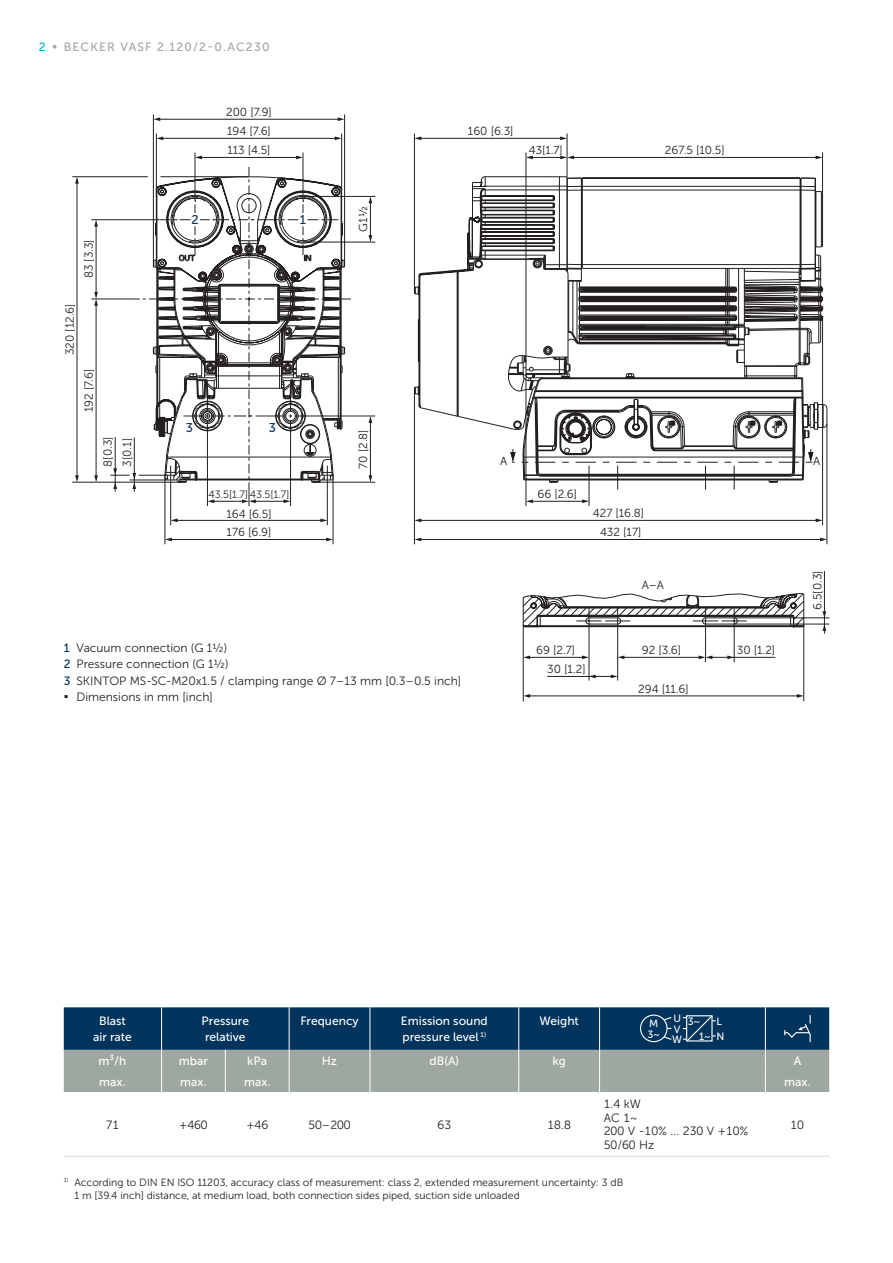
<style>
.page{position:relative;width:893px;height:1263px;background:#fff}
.page>*{position:absolute;margin:0;border:0;box-sizing:border-box;transform-origin:0 0}
.t1{font:700 13.5px "Verdana";color:#231f20}
.t2{font:12.75px "Museo Sans 500";color:#0d355a}
.t3{font:12px/16.5px "Museo Sans 300";color:#231f20}
.t4{font:12px/16.5px "Museo Sans 500";color:#fff}
.t5{font:12px "Museo Sans 500";letter-spacing:.1em;color:#9fa8a0}
.t6{font:12px/16.5px "Museo Sans 500";color:#00345c;text-align:justify}
.t7{font:11.7px/19px "Museo Sans 300";color:#231f20}
.t8{font:11.7px "Museo Sans 300";color:#101315}
.t9{font:11.4px "Museo Sans 300";color:#231f20}
.t10{font:10.65px "Museo Sans 300";color:#231f20}
.t11{font:10.5px/13.5px "Museo Sans 300";color:#231f20}
.t12{font:10.5px/15.3px "Museo Sans 500";color:#fff}
.s1{color:#00b7c7}
</style>
<div class="page">
<svg style="left:821px;top:538px;width:6px;height:3px"></svg>
<hr style="left:822px;top:153px;width:1px;height:39px;background:#231f20">
<hr style="left:822px;top:318px;width:1px;height:207px;background:#231f20">
<hr style="left:827px;top:424px;width:1px;height:120px;background:#231f20">
<hr style="left:420px;top:138px;width:141px;height:1px;background:#231f20">
<svg style="left:414px;top:136px;width:7px;height:4px"></svg>
<svg style="left:560px;top:136px;width:7px;height:4px"></svg>
<hr style="left:72px;top:482px;width:109px;height:1px;background:#231f20">
<svg style="left:91px;top:114px;width:255px;height:369px"></svg>
<svg style="left:72px;top:157px;width:274px;height:324px"></svg>
<svg style="left:195px;top:156px;width:7px;height:3px"></svg>
<svg style="left:296px;top:156px;width:7px;height:3px"></svg>
<hr style="left:162px;top:138px;width:174px;height:1px;background:#231f20">
<svg style="left:156px;top:136px;width:7px;height:4px"></svg>
<svg style="left:335px;top:136px;width:7px;height:4px"></svg>
<hr style="left:159px;top:119px;width:180px;height:1px;background:#231f20">
<svg style="left:153px;top:117px;width:7px;height:4px"></svg>
<svg style="left:338px;top:117px;width:7px;height:4px"></svg>
<svg style="left:129px;top:166px;width:439px;height:11px"></svg>
<svg style="left:164px;top:177px;width:657px;height:368px"></svg>
<svg style="left:110px;top:177px;width:235px;height:315px"></svg>
<hr style="left:213px;top:501px;width:30px;height:1px;background:#231f20">
<svg style="left:207px;top:499px;width:7px;height:4px"></svg>
<svg style="left:242px;top:499px;width:14px;height:4px"></svg>
<hr style="left:573px;top:157px;width:244px;height:1px;background:#231f20">
<svg style="left:526px;top:156px;width:48px;height:3px"></svg>
<svg style="left:816px;top:156px;width:6px;height:3px"></svg>
<svg style="left:522px;top:571px;width:307px;height:130px"></svg>
<hr style="left:732px;top:657px;width:43px;height:1px;background:#231f20">
<hr style="left:547px;top:676px;width:45px;height:1px;background:#231f20">
<svg style="left:418px;top:176px;width:405px;height:306px"></svg>
<svg style="left:64px;top:1007px;width:765px;height:85px;background:#537080"></svg>
<hr style="left:64px;top:1156px;width:98px;height:1px;background:#d4d7d2">
<hr style="left:162px;top:1156px;width:63px;height:1px;background:#d4d7d2">
<hr style="left:225px;top:1156px;width:64px;height:1px;background:#d4d7d2">
<hr style="left:289px;top:1156px;width:81px;height:1px;background:#d4d7d2">
<hr style="left:370px;top:1156px;width:149px;height:1px;background:#d4d7d2">
<hr style="left:519px;top:1156px;width:81px;height:1px;background:#d4d7d2">
<hr style="left:600px;top:1156px;width:165px;height:1px;background:#d4d7d2">
<hr style="left:765px;top:1156px;width:64px;height:1px;background:#d4d7d2">
<p class="t5" style="left:39px;top:40px;width:232px"><span class="s1">2</span> • BECKER VASF 2.120/2-0.AC230</p>
<p class="t7" style="left:226px;top:103px;width:47px;text-align:justify">200 [7.9] 194 [7.6] 113 [4.5]</p>
<p class="t7" style="left:258px;top:103px;width:5px;text-align:justify">, , ,</p>
<p class="t7" style="left:468px;top:121px;width:47px">160 [6.3]</p>
<p class="t7" style="left:501px;top:121px;width:4px">,</p>
<p class="t9" style="left:529px;top:144px;width:35px">43[1.7]</p>
<p class="t7" style="left:665px;top:141px;width:61px">267.5 [10.5]</p>
<p class="t9" style="left:551px;top:144px;width:4px">,</p>
<p class="t7" style="left:684px;top:141px;width:4px">,</p>
<p class="t7" style="left:712px;top:141px;width:4px">,</p>
<p class="t7" style="left:79px;top:278px;width:41px;rotate:-90deg">83 [3.3]</p>
<p class="t7" style="left:79px;top:252px;width:4px;rotate:-90deg">,</p>
<p class="t7" style="left:60px;top:355px;width:53px;rotate:-90deg">320 [12.6]</p>
<p class="t7" style="left:60px;top:316px;width:4px;rotate:-90deg">,</p>
<p class="t7" style="left:79px;top:412px;width:45px;rotate:-90deg">192 [7.6]</p>
<p class="t7" style="left:79px;top:382px;width:4px;rotate:-90deg">,</p>
<p class="t7" style="left:98px;top:467px;width:32px;rotate:-90deg">8[0.3]<br>3[0.1]</p>
<p class="t7" style="left:98px;top:450px;width:5px;rotate:-90deg">, ,</p>
<p class="t2" style="left:191px;top:213px;width:9px">2</p>
<p class="t2" style="left:300px;top:213px;width:8px">1</p>
<p class="t7" style="left:354px;top:232px;width:27px;rotate:-90deg">G1½</p>
<p class="t2" style="left:186px;top:421px;width:9px">3</p>
<p class="t2" style="left:269px;top:421px;width:9px">3</p>
<p class="t10" style="left:208px;top:488px;width:83px">43.5[1.7] 43.5[1.7]</p>
<p class="t7" style="left:226px;top:504px;width:47px">164 [6.5]<br>176 [6.9]</p>
<p class="t10" style="left:221px;top:488px;width:4px">,</p>
<p class="t10" style="left:237px;top:488px;width:4px">,</p>
<p class="t10" style="left:262px;top:488px;width:4px">,</p>
<p class="t10" style="left:278px;top:488px;width:4px">,</p>
<p class="t7" style="left:258px;top:504px;width:5px">, ,</p>
<p class="t7" style="left:354px;top:469px;width:41px;rotate:-90deg">70 [2.8]</p>
<p class="t7" style="left:354px;top:442px;width:4px;rotate:-90deg">,</p>
<p class="t3" style="left:77px;top:639px;width:386px">Vacuum connection (G 1½)<br>Pressure connection (G 1½)<br>SKINTOP MS-SC-M20x1.5 / clamping range Ø 7–13 mm [0.3–0.5 inch] Dimensions in mm [inch]</p>
<p class="t6" style="left:64px;top:639px;width:8px">1<br>2<br>3</p>
<p class="t1" style="left:64px;top:687px;width:6px">▪</p>
<p class="t8" style="left:500px;top:454px;width:9px">A</p>
<p class="t8" style="left:813px;top:454px;width:9px">A</p>
<p class="t7" style="left:537px;top:484px;width:41px">66 [2.6]</p>
<p class="t7" style="left:564px;top:484px;width:4px">,</p>
<p class="t7" style="left:593px;top:503px;width:53px;text-align:center">427 [16.8]<br>432 [17]</p>
<p class="t7" style="left:631px;top:504px;width:4px">,</p>
<p class="t7" style="left:642px;top:575px;width:24px">A–A</p>
<p class="t7" style="left:536px;top:641px;width:40px">69 [2.7]</p>
<p class="t7" style="left:563px;top:641px;width:4px">,</p>
<p class="t7" style="left:547px;top:660px;width:40px">30 [1.2]</p>
<p class="t7" style="left:573px;top:660px;width:4px">,</p>
<p class="t7" style="left:642px;top:641px;width:41px">92 [3.6]</p>
<p class="t7" style="left:737px;top:641px;width:40px">30 [1.2]</p>
<p class="t7" style="left:668px;top:641px;width:4px">,</p>
<p class="t7" style="left:762px;top:641px;width:4px">,</p>
<p class="t7" style="left:638px;top:679px;width:52px">294 [11.6]</p>
<p class="t7" style="left:676px;top:679px;width:4px">,</p>
<p class="t7" style="left:808px;top:610px;width:41px;rotate:-90deg">6.5[0.3]</p>
<p class="t7" style="left:808px;top:583px;width:4px;rotate:-90deg">,</p>
<p class="t7" style="left:808px;top:603px;width:4px;rotate:-90deg">,</p>
<p class="t12" style="left:673px;top:1013px;width:9px;line-height:10.5px">U<br>V</p>
<p class="t4" style="left:93px;top:1012px;width:40px;text-align:center">Blast air rate</p>
<p class="t4" style="left:202px;top:1012px;width:49px">Pressure relative</p>
<p class="t4" style="left:300px;top:1012px;width:60px">Frequency</p>
<p class="t4" style="left:401px;top:1012px;width:88px">Emission sound pressure level <sup>1)</sup></p>
<p class="t4" style="left:539px;top:1012px;width:41px">Weight</p>
<p class="t12" style="left:649px;top:1016px;width:11px">M</p>
<p class="t12" style="left:716px;top:1013px;width:9px">L<br>N</p>
<p class="t12" style="left:699px;top:1014px;width:13px;text-indent:-11px">3~<br>1~</p>
<p class="t12" style="left:648px;top:1027px;width:14px">3~</p>
<p class="t12" style="left:672px;top:1032px;width:11px">W</p>
<p class="t4" style="left:99px;top:1053px;width:29px">m³/h</p>
<p class="t4" style="left:179px;top:1053px;width:31px">mbar</p>
<p class="t4" style="left:247px;top:1053px;width:21px">kPa</p>
<p class="t4" style="left:322px;top:1053px;width:17px">Hz</p>
<p class="t4" style="left:430px;top:1053px;width:31px">dB(A)</p>
<p class="t4" style="left:552px;top:1053px;width:15px">kg</p>
<p class="t4" style="left:794px;top:1053px;width:9px">A</p>
<p class="t4" style="left:99px;top:1074px;width:28px">max.</p>
<p class="t4" style="left:180px;top:1074px;width:28px">max.</p>
<p class="t4" style="left:244px;top:1074px;width:28px">max.</p>
<p class="t4" style="left:784px;top:1074px;width:28px">max.</p>
<p class="t3" style="left:106px;top:1116px;width:15px">71</p>
<p class="t3" style="left:179px;top:1116px;width:30px">+460</p>
<p class="t3" style="left:246px;top:1116px;width:23px">+46</p>
<p class="t3" style="left:308px;top:1116px;width:44px">50–200</p>
<p class="t3" style="left:438px;top:1116px;width:15px">63</p>
<p class="t3" style="left:547px;top:1116px;width:25px">18.8</p>
<p class="t3" style="left:604px;top:1097px;width:146px;line-height:13.5px">1.4 kW<br>AC 1~<br>200 V -10% ... 230 V +10%<br>50/60 Hz</p>
<p class="t3" style="left:611px;top:1096px;width:4px">,</p>
<p class="t3" style="left:790px;top:1116px;width:15px">10</p>
<p class="t3" style="left:561px;top:1116px;width:4px">,</p>
<p class="t11" style="left:74px;top:1175px;width:550px;text-indent:-11px"><sup>1)</sup> According to DIN EN ISO 11203, accuracy class of measurement: class 2, extended measurement uncertainty: 3 dB<br>1 m [39.4 inch] distance, at medium load, both connection sides piped, suction side unloaded</p>
</div>
